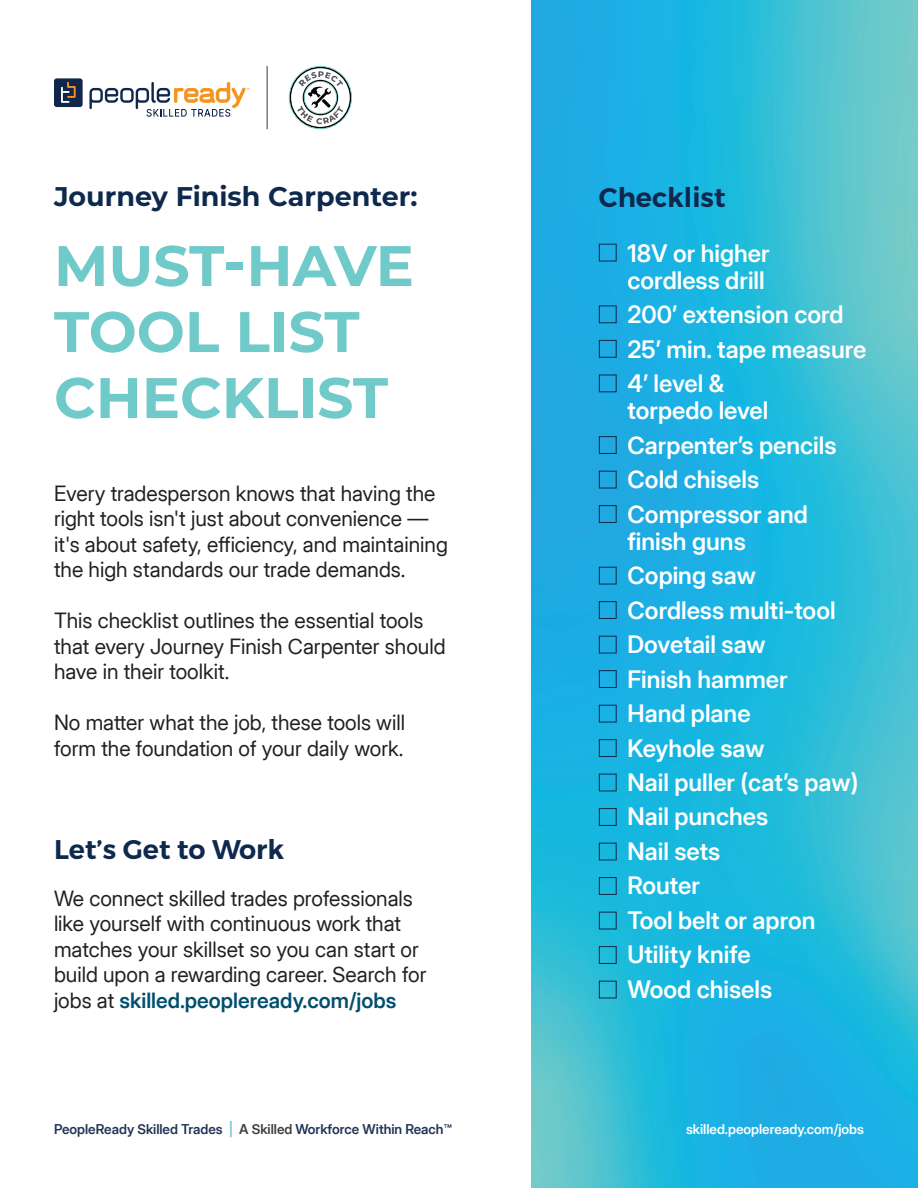
<style>
.page{position:relative;width:918px;height:1188px;background:#fff}
.page>*{position:absolute;margin:0;border:0;box-sizing:border-box;transform-origin:0 0}
.t1{font:700 57px/66px "Montserrat";color:#70cac9}
.t2{font:700 27px "Montserrat";color:#0e294d}
.t3{font:600 27px "Montserrat";color:#0e294d}
.t4{font:600 27px "Montserrat";color:#10274b}
.t5{font:600 24px/34.5px "Inter Display";color:#fff}
.t6{font:21px/25.5px "Inter Display";color:#231f20}
.t7{font:600 13.5px "Inter Display";color:#223455}
.t8{font:600 13.5px "Inter Display";color:#fff}
.s1{font-weight:600;color:#014f6e}
.s2{color:#70cac9}
.s3{color:#3e3e3f}
</style>
<div class="page">
<img style="left:532px;top:0;width:386px;height:1188px">
<svg style="left:89px;top:82px;width:160px;height:35px"></svg>
<div style="left:54px;top:78px;width:29px;height:29px;background:#10274b;border-radius:3px"></div>
<svg style="left:61px;top:82px;width:15px;height:21px"></svg>
<hr style="left:267px;top:66px;width:1px;height:63px;background:#59595c">
<svg style="left:289px;top:66px;width:63px;height:63px"></svg>
<div style="left:599px;top:244px;width:18px;height:17px;border:1px solid #10274b"></div>
<div style="left:599px;top:306px;width:18px;height:17px;border:1px solid #10274b"></div>
<div style="left:599px;top:340px;width:18px;height:18px;border:1px solid #10274b"></div>
<div style="left:599px;top:375px;width:18px;height:17px;border:1px solid #10274b"></div>
<div style="left:599px;top:436px;width:18px;height:18px;border:1px solid #10274b"></div>
<div style="left:599px;top:471px;width:18px;height:17px;border:1px solid #10274b"></div>
<div style="left:599px;top:505px;width:18px;height:18px;border:1px solid #10274b"></div>
<div style="left:599px;top:567px;width:18px;height:17px;border:1px solid #10274b"></div>
<div style="left:599px;top:601px;width:18px;height:18px;border:1px solid #10274b"></div>
<div style="left:599px;top:636px;width:18px;height:17px;border:1px solid #10274b"></div>
<div style="left:599px;top:670px;width:18px;height:18px;border:1px solid #10274b"></div>
<div style="left:599px;top:705px;width:18px;height:17px;border:1px solid #10274b"></div>
<div style="left:599px;top:739px;width:18px;height:18px;border:1px solid #10274b"></div>
<div style="left:599px;top:774px;width:18px;height:17px;border:1px solid #10274b"></div>
<div style="left:599px;top:808px;width:18px;height:18px;border:1px solid #10274b"></div>
<div style="left:599px;top:843px;width:18px;height:17px;border:1px solid #10274b"></div>
<div style="left:599px;top:877px;width:18px;height:18px;border:1px solid #10274b"></div>
<div style="left:599px;top:912px;width:18px;height:17px;border:1px solid #10274b"></div>
<div style="left:599px;top:946px;width:18px;height:18px;border:1px solid #10274b"></div>
<div style="left:599px;top:981px;width:18px;height:17px;border:1px solid #10274b"></div>
<h1 class="t2" style="left:54px;top:177px;width:365px">Journey Finish Carpenter:</h1>
<h1 class="t1" style="left:54px;top:230px;width:361px">MUST˜HAVE<br>TOOL LIST<br>CHECKLIST</h1>
<p class="t6" style="left:54px;top:480px;width:395px">Every tradesperson knows that having the right tools isn't just about convenience — it's about safety, efficiency, and maintaining the high standards our trade demands.</p>
<p class="t6" style="left:54px;top:607px;width:393px">This checklist outlines the essential tools that every Journey Finish Carpenter should have in their toolkit.</p>
<p class="t6" style="left:54px;top:709px;width:353px">No matter what the job, these tools will form the foundation of your daily work.</p>
<h2 class="t3" style="left:54px;top:833px;width:232px">Let’s Get to Work</h2>
<p class="t6" style="left:54px;top:885px;width:374px">We connect skilled trades professionals like yourself with continuous work that matches your skillset so you can start or build upon a rewarding career. Search for jobs at <span class="s1">skilled.peopleready.com/jobs</span></p>
<p class="t4" style="left:599px;top:181px;width:128px">Checklist</p>
<p class="t5" style="left:628px;top:239px;width:144px;line-height:27px">18V or higher cordless drill</p>
<p class="t5" style="left:628px;top:296px;width:240px">200ʼ extension cord<br>25ʼ min. tape measure<br>4ʼ level &amp;</p>
<p class="t5" style="left:628px;top:392px;width:210px">torpedo level<br>Carpenterʼs pencils</p>
<p class="t5" style="left:628px;top:461px;width:133px">Cold chisels</p>
<p class="t5" style="left:628px;top:500px;width:182px;line-height:27px">Compressor and finish guns</p>
<p class="t5" style="left:628px;top:557px;width:130px">Coping saw</p>
<p class="t5" style="left:628px;top:592px;width:209px">Cordless multi-tool<br>Dovetail saw</p>
<p class="t5" style="left:628px;top:661px;width:162px">Finish hammer</p>
<p class="t5" style="left:628px;top:695px;width:125px">Hand plane</p>
<p class="t5" style="left:628px;top:730px;width:138px">Keyhole saw</p>
<p class="t5" style="left:628px;top:764px;width:232px">Nail puller (catʼs paw)</p>
<p class="t5" style="left:628px;top:799px;width:142px">Nail punches</p>
<p class="t5" style="left:628px;top:833px;width:94px">Nail sets</p>
<p class="t5" style="left:628px;top:868px;width:74px">Router</p>
<p class="t5" style="left:628px;top:902px;width:189px">Tool belt or apron</p>
<p class="t5" style="left:628px;top:937px;width:125px">Utility knife</p>
<p class="t5" style="left:628px;top:971px;width:146px">Wood chisels</p>
<p class="t7" style="left:54px;top:1119px;width:399px">PeopleReady Skilled Trades <span class="s2">|</span> <span class="s3">A Skilled</span> Workforce Within Reach™</p>
<p class="t8" style="left:686px;top:1119px;width:179px">skilled.peopleready.com/jobs</p>
</div>
